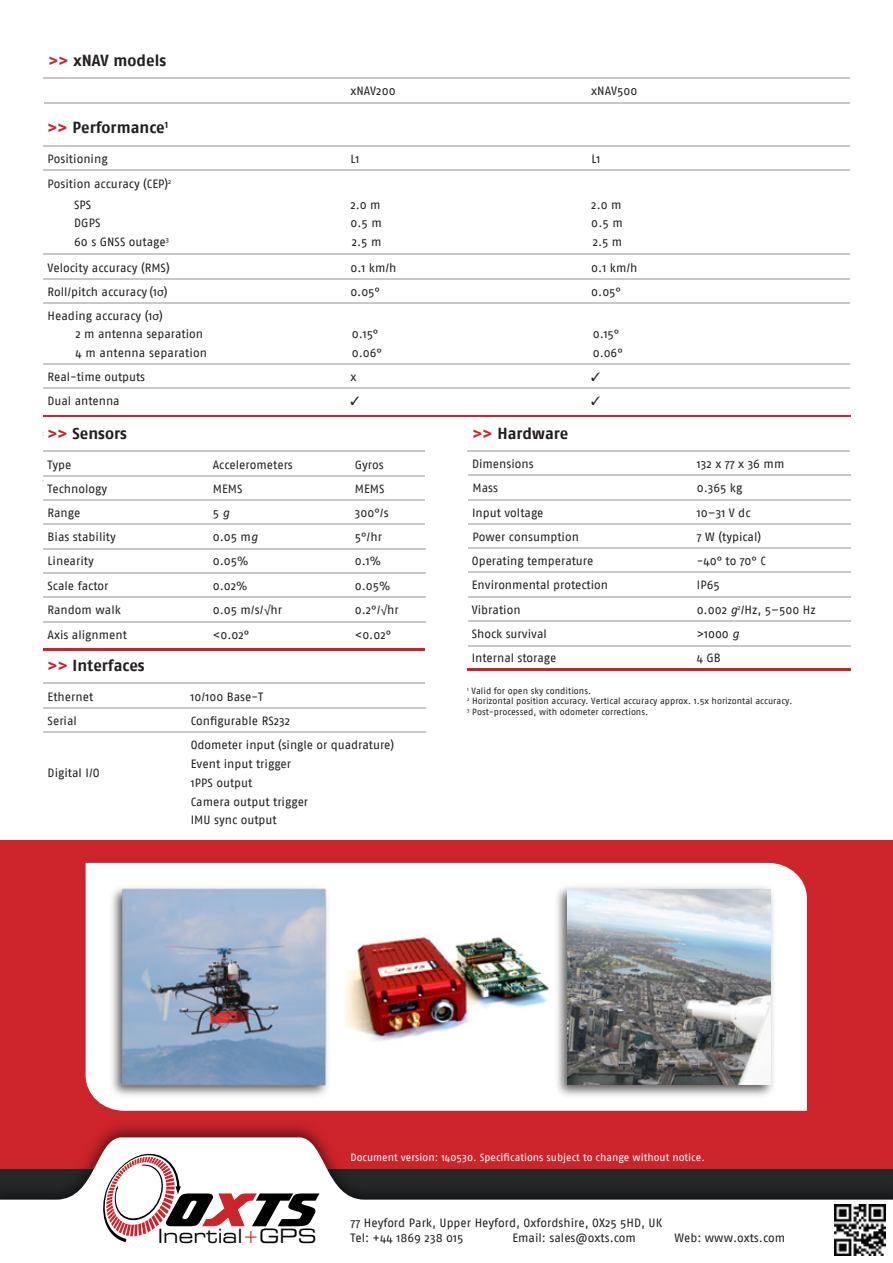
<style>
.page{position:relative;width:893px;height:1263px;background:#fff}
.page>*{position:absolute;margin:0;border:0;box-sizing:border-box;transform-origin:0 0}
.t1{font:800 49.65px "Sonic Cut Thru BT";color:#000;scale:1.22 1}
.t2{font:expanded 19.65px "Square 721 BT";color:#000}
.t3{font:700 16.05px "Fago No Lf";color:#231f20}
.t4{font:12px/18.8px "Fago No";color:#231f20}
.t5{font:10.5px "Fago No";color:#fff}
.t6{font:9px/10.8px "Fago No";color:#231f20}
.s1{color:#cc242a}
.s2{font-family:"Myriad Pro"}
.s3{font-style:italic}
</style>
<div class="page">
<div style="left:0;top:841px;width:893px;height:328px;background:#cc242a"></div>
<svg style="left:0;top:1137px;width:893px;height:119px"></svg>
<div style="left:85px;top:862px;width:722px;height:249px;background:#fff"></div>
<svg style="left:98px;top:1151px;width:83px;height:91px"></svg>
<img style="left:462px;top:872px;width:321px;height:239px">
<img style="left:568px;top:889px;width:203px;height:195px">
<img style="left:85px;top:879px;width:317px;height:232px">
<img style="left:345px;top:924px;width:203px;height:145px">
<img style="left:834px;top:1204px;width:51px;height:51px">
<hr style="left:43px;top:450px;width:382px;height:2px;background:#c6c8ca">
<hr style="left:43px;top:475px;width:382px;height:2px;background:#c6c8ca">
<hr style="left:43px;top:500px;width:382px;height:1px;background:#c6c8ca">
<hr style="left:43px;top:524px;width:382px;height:1px;background:#c6c8ca">
<hr style="left:43px;top:548px;width:382px;height:1px;background:#c6c8ca">
<hr style="left:43px;top:572px;width:382px;height:1px;background:#c6c8ca">
<hr style="left:43px;top:621px;width:382px;height:1px;background:#c6c8ca">
<hr style="left:43px;top:596px;width:382px;height:2px;background:#c6c8ca">
<hr style="left:43px;top:648px;width:382px;height:3px;background:#cc242a">
<hr style="left:43px;top:415px;width:807px;height:2px;background:#cc242a">
<hr style="left:467px;top:450px;width:383px;height:2px;background:#c6c8ca">
<hr style="left:468px;top:571px;width:382px;height:2px;background:#c6c8ca">
<hr style="left:468px;top:547px;width:382px;height:1px;background:#c6c8ca">
<hr style="left:468px;top:524px;width:382px;height:1px;background:#c6c8ca">
<hr style="left:468px;top:499px;width:382px;height:2px;background:#c6c8ca">
<hr style="left:468px;top:475px;width:382px;height:1px;background:#c6c8ca">
<hr style="left:468px;top:645px;width:382px;height:1px;background:#c6c8ca">
<hr style="left:468px;top:621px;width:382px;height:1px;background:#c6c8ca">
<hr style="left:468px;top:597px;width:382px;height:1px;background:#c6c8ca">
<hr style="left:467px;top:668px;width:383px;height:3px;background:#cc242a">
<hr style="left:43px;top:682px;width:382px;height:2px;background:#c6c8ca">
<hr style="left:43px;top:707px;width:382px;height:1px;background:#c6c8ca">
<hr style="left:43px;top:731px;width:382px;height:1px;background:#c6c8ca">
<hr style="left:44px;top:145px;width:806px;height:2px;background:#c6c8ca">
<hr style="left:44px;top:170px;width:806px;height:1px;background:#c6c8ca">
<hr style="left:43px;top:254px;width:807px;height:1px;background:#c6c8ca">
<hr style="left:44px;top:363px;width:806px;height:2px;background:#c6c8ca">
<hr style="left:44px;top:388px;width:806px;height:1px;background:#c6c8ca">
<hr style="left:44px;top:303px;width:806px;height:1px;background:#c6c8ca">
<hr style="left:43px;top:278px;width:807px;height:2px;background:#c6c8ca">
<hr style="left:43px;top:77px;width:807px;height:2px;background:#c6c8ca">
<hr style="left:44px;top:102px;width:806px;height:1px;background:#c6c8ca">
<h3 class="t3" style="left:49px;top:51px;width:119px"><span class="s1">&gt;&gt;</span> xNAV models</h3>
<h3 class="t3" style="left:48px;top:118px;width:122px"><span class="s1">&gt;&gt;</span> Performance<sup>1</sup></h3>
<p class="t4" style="left:350px;top:82px;width:47px">xNAV200</p>
<p class="t4" style="left:591px;top:82px;width:48px">xNAV500</p>
<p class="t4" style="left:48px;top:149px;width:62px">Positioning</p>
<p class="t4" style="left:591px;top:149px;width:11px">L1</p>
<p class="t4" style="left:74px;top:173px;width:99px;line-height:21px;text-indent:-27px">Position accuracy (CEP)<sup>2<br></sup>SPS</p>
<p class="t4" style="left:74px;top:214px;width:28px">DGPS</p>
<p class="t4" style="left:48px;top:258px;width:124px">Velocity accuracy (RMS)</p>
<p class="t4" style="left:350px;top:258px;width:48px">0.1 km/h</p>
<p class="t4" style="left:48px;top:282px;width:121px">Roll/pitch accuracy (1<span class="s2">σ</span>)</p>
<p class="t4" style="left:350px;top:282px;width:31px">0.05°</p>
<p class="t4" style="left:48px;top:306px;width:117px">Heading accuracy (1<span class="s2">σ</span>)</p>
<p class="t4" style="left:350px;top:149px;width:11px">L1</p>
<p class="t4" style="left:350px;top:195px;width:33px">2.0 m<br>0.5 m</p>
<p class="t4" style="left:591px;top:195px;width:33px">2.0 m<br>0.5 m</p>
<p class="t4" style="left:591px;top:255px;width:48px;line-height:24.2px">0.1 km/h<br>0.05°</p>
<p class="t4" style="left:74px;top:232px;width:97px">60 s GNSS outage<sup>3</sup></p>
<p class="t4" style="left:352px;top:232px;width:31px">2.5 m</p>
<p class="t4" style="left:593px;top:232px;width:31px">2.5 m</p>
<p class="t4" style="left:75px;top:324px;width:129px">2 m antenna separation</p>
<p class="t4" style="left:352px;top:324px;width:32px">0.15°<br>0.06°</p>
<p class="t4" style="left:593px;top:324px;width:32px">0.15°<br>0.06°</p>
<p class="t4" style="left:75px;top:343px;width:133px">4 m antenna separation</p>
<p class="t4" style="left:48px;top:367px;width:99px">Real-time outputs</p>
<p class="t4" style="left:350px;top:367px;width:7px">x</p>
<p class="t4" style="left:47px;top:391px;width:74px">Dual antenna</p>
<h3 class="t3" style="left:48px;top:424px;width:81px"><span class="s1">&gt;&gt;</span> Sensors</h3>
<h3 class="t3" style="left:473px;top:424px;width:97px"><span class="s1">&gt;&gt;</span> Hardware</h3>
<p class="t4" style="left:472px;top:454px;width:63px">Dimensions</p>
<p class="t4" style="left:697px;top:454px;width:89px">132 x 77 x 36 mm</p>
<p class="t4" style="left:472px;top:478px;width:27px">Mass</p>
<p class="t4" style="left:697px;top:478px;width:47px">0.365 kg</p>
<p class="t4" style="left:472px;top:503px;width:73px">Input voltage</p>
<p class="t4" style="left:697px;top:500px;width:66px;line-height:24.2px">10–31 V dc<br>7 W (typical)</p>
<p class="t4" style="left:472px;top:551px;width:123px">Operating temperature</p>
<p class="t4" style="left:697px;top:551px;width:70px">-40° to 70° C</p>
<p class="t4" style="left:472px;top:575px;width:138px">Environmental protection</p>
<p class="t4" style="left:697px;top:575px;width:25px">IP65</p>
<p class="t4" style="left:48px;top:455px;width:25px">Type</p>
<p class="t4" style="left:213px;top:455px;width:82px">Accelerometers</p>
<p class="t4" style="left:355px;top:455px;width:30px">Gyros</p>
<p class="t4" style="left:48px;top:479px;width:61px">Technology</p>
<p class="t4" style="left:213px;top:479px;width:31px">MEMS</p>
<p class="t4" style="left:355px;top:479px;width:31px">MEMS</p>
<p class="t4" style="left:48px;top:503px;width:34px">Range</p>
<p class="t4" style="left:213px;top:503px;width:18px">5 <span class="s3">g</span></p>
<p class="t4" style="left:355px;top:503px;width:35px">300°/s</p>
<p class="t4" style="left:48px;top:527px;width:70px">Bias stability</p>
<p class="t4" style="left:213px;top:527px;width:47px">0.05 m<span class="s3">g</span></p>
<p class="t4" style="left:355px;top:527px;width:29px">5°/hr</p>
<p class="t4" style="left:48px;top:552px;width:48px">Linearity</p>
<p class="t4" style="left:213px;top:552px;width:37px">0.05%</p>
<p class="t4" style="left:355px;top:552px;width:28px">0.1%</p>
<p class="t4" style="left:48px;top:576px;width:62px">Scale factor</p>
<p class="t4" style="left:213px;top:576px;width:36px">0.02%</p>
<p class="t4" style="left:355px;top:576px;width:37px">0.05%</p>
<p class="t4" style="left:48px;top:600px;width:75px">Random walk</p>
<p class="t4" style="left:213px;top:600px;width:71px">0.05 m/s/<span class="s2">√</span>hr</p>
<p class="t4" style="left:355px;top:600px;width:46px">0.2°/<span class="s2">√</span>hr</p>
<p class="t4" style="left:48px;top:625px;width:81px">Axis alignment</p>
<p class="t4" style="left:213px;top:625px;width:38px">&lt;0.02°</p>
<p class="t4" style="left:355px;top:625px;width:38px">&lt;0.02°</p>
<p class="t4" style="left:473px;top:527px;width:108px">Power consumption</p>
<p class="t4" style="left:472px;top:600px;width:50px">Vibration</p>
<p class="t4" style="left:697px;top:600px;width:120px">0.002 <span class="s3">g</span><sup>2</sup>/Hz, 5–500 Hz</p>
<p class="t4" style="left:472px;top:625px;width:77px">Shock survival</p>
<p class="t4" style="left:697px;top:625px;width:44px">&gt;1000 <span class="s3">g</span></p>
<p class="t4" style="left:472px;top:649px;width:86px">Internal storage</p>
<p class="t4" style="left:697px;top:649px;width:26px">4 GB</p>
<h3 class="t3" style="left:48px;top:656px;width:99px"><span class="s1">&gt;&gt;</span> Interfaces</h3>
<p class="t4" style="left:48px;top:684px;width:47px;line-height:24px">Ethernet<br>Serial</p>
<p class="t6" style="left:467px;top:685px;width:327px"><sup>1</sup> Valid for open sky conditions.<br><sup>2</sup> Horizontal position accuracy. Vertical accuracy approx. 1.5x horizontal accuracy.<br><sup>3</sup> Post-processed, with odometer corrections.</p>
<p class="t4" style="left:191px;top:684px;width:205px;line-height:24.3px">10/100 Base-T<br>Configurable RS232<br>Odometer input (single or quadrature)</p>
<p class="t4" style="left:191px;top:754px;width:119px">Event input trigger<br>1PPS output<br>Camera output trigger<br>IMU sync output</p>
<p class="t4" style="left:48px;top:763px;width:54px">Digital I/O</p>
<h1 class="t1" style="left:169px;top:1177px;width:125px">O<span class="s1">X</span>TS</h1>
<h2 class="t2" style="left:158px;top:1224px;width:160px">Inertial<span class="s1">+</span>GPS</h2>
<p class="t5" style="left:350px;top:1151px;width:356px">Document version: 140530. Specifications subject to change without notice.</p>
<p class="t4" style="left:350px;top:1214px;width:313px">77 Heyford Park, Upper Heyford, Oxfordshire, OX25 5HD, UK</p>
<p class="t4" style="left:350px;top:1228px;width:114px">Tel: +44 1869 238 015</p>
<p class="t4" style="left:512px;top:1228px;width:125px">Email: sales@oxts.com</p>
<p class="t4" style="left:674px;top:1228px;width:112px">Web: www.oxts.com</p>
</div>
